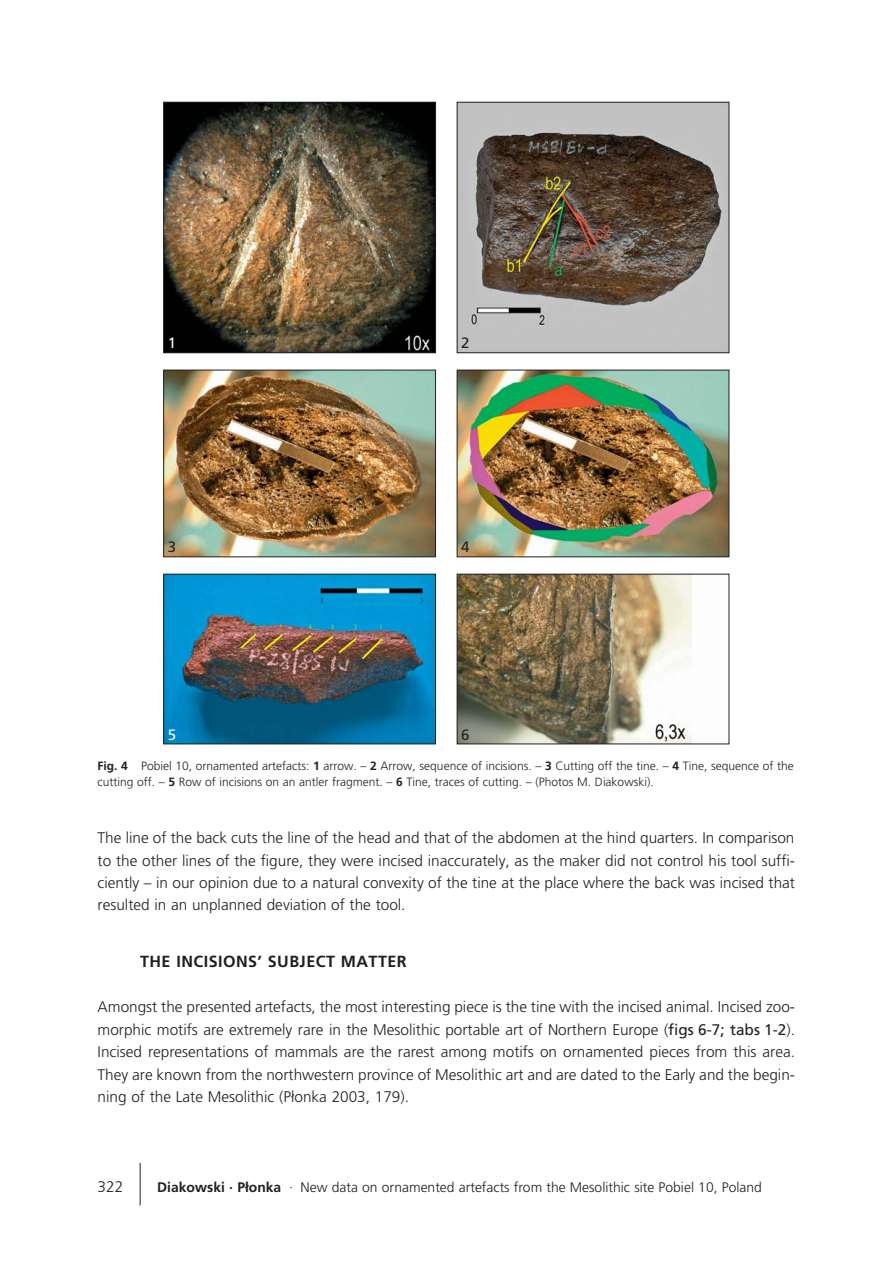
<style>
.page{position:relative;width:893px;height:1263px;background:#fff}
.page>*{position:absolute;margin:0;border:0;box-sizing:border-box;transform-origin:0 0}
.t1{font:16.2px "Frutiger LT Com Bold OTF";letter-spacing:.03em;color:#231f20}
.t2{font:300 15.3px/22.5px "Frutiger LT Com";color:#231f20;text-align:justify}
.t3{font:15px "Frutiger LT";color:#231f20}
.t4{font:15px "Frutiger LT";color:#fff}
.t5{font:300 13.8px "Frutiger LT";color:#231f20}
.t6{font:300 12px/15.5px "Frutiger LT Com";color:#231f20}
.s1{font-weight:700}
.s2{font-family:"Frutiger";font-weight:400}
.s3{font-weight:400}
.s4{font-family:"Frutiger LT Com Bold OTF";font-weight:400}
</style>
<div class="page">
<hr style="left:140px;top:1163px;width:1px;height:42px;background:#231f20">
<img style="left:165px;top:104px;width:269px;height:247px">
<div style="left:163px;top:102px;width:273px;height:251px;border:1px solid #231f20"></div>
<img style="left:459px;top:104px;width:268px;height:247px">
<div style="left:457px;top:102px;width:272px;height:251px;border:1px solid #231f20"></div>
<img style="left:165px;top:372px;width:269px;height:183px">
<div style="left:163px;top:370px;width:273px;height:187px;border:1px solid #231f20"></div>
<img style="left:165px;top:576px;width:269px;height:166px">
<div style="left:163px;top:574px;width:273px;height:170px;border:1px solid #231f20"></div>
<img style="left:459px;top:576px;width:233px;height:166px">
<div style="left:457px;top:574px;width:272px;height:170px;border:1px solid #231f20"></div>
<img style="left:459px;top:372px;width:268px;height:183px">
<div style="left:457px;top:370px;width:272px;height:187px;border:1px solid #231f20"></div>
<p class="t4" style="left:168px;top:337px;width:10px">1</p>
<p class="t3" style="left:461px;top:337px;width:10px">2</p>
<p class="t3" style="left:168px;top:541px;width:10px">3</p>
<p class="t4" style="left:168px;top:728px;width:10px">5</p>
<p class="t3" style="left:461px;top:541px;width:10px">4</p>
<p class="t3" style="left:461px;top:728px;width:10px">6</p>
<p class="t6" style="left:98px;top:759px;width:697px"><span class="s1">Fig. 4</span> Pobiel 10, ornamented artefacts: <span class="s1">1</span> arrow. – <span class="s1">2</span> Arrow, sequence of incisions. – <span class="s1">3</span> Cutting off the tine. – <span class="s1">4</span> Tine, sequence of the cutting off. – <span class="s1">5</span> Row of incisions on an antler fragment. – <span class="s1">6</span> Tine, traces of cutting. – (Photos M. Diakowski).</p>
<p class="t2" style="left:98px;top:828px;width:699px">The line of the back cuts the line of the head and that of the abdomen at the hind quarters. In comparison to the other lines of the figure, they were incised inaccurately, as the maker did not control his tool suffi&shy;ciently – in our opinion due to a natural convexity of the tine at the place where the back was incised that resulted in an unplanned deviation of the tool.</p>
<p class="t1" style="left:140px;top:955px;width:268px">THE INCISIONS’ SUBJECT MATTER</p>
<p class="t2" style="left:98px;top:997px;width:699px">Amongst the presented artefacts, the most interesting piece is the tine with the incised animal. Incised zoo - morphic motifs are extremely rare in the Mesolithic portable art of Northern Europe (<span class="s2">figs 6-7</span><span class="s3">;</span> <span class="s2">tabs 1-2</span>).<br>Incised representations of mammals are the rarest among motifs on ornamented pieces from this area.<br>They are known from the northwestern province of Mesolithic art and are dated to the Early and the begin&shy;ning of the Late Mesolithic (Płonka 2003, 179).</p>
<p class="t2" style="left:98px;top:1177px;width:27px">322</p>
<p class="t5" style="left:157px;top:1182px;width:606px"><span class="s4">Diakowski · Płonka</span> · New data on ornamented artefacts from the Mesolithic site Pobiel 10, Poland</p>
</div>
